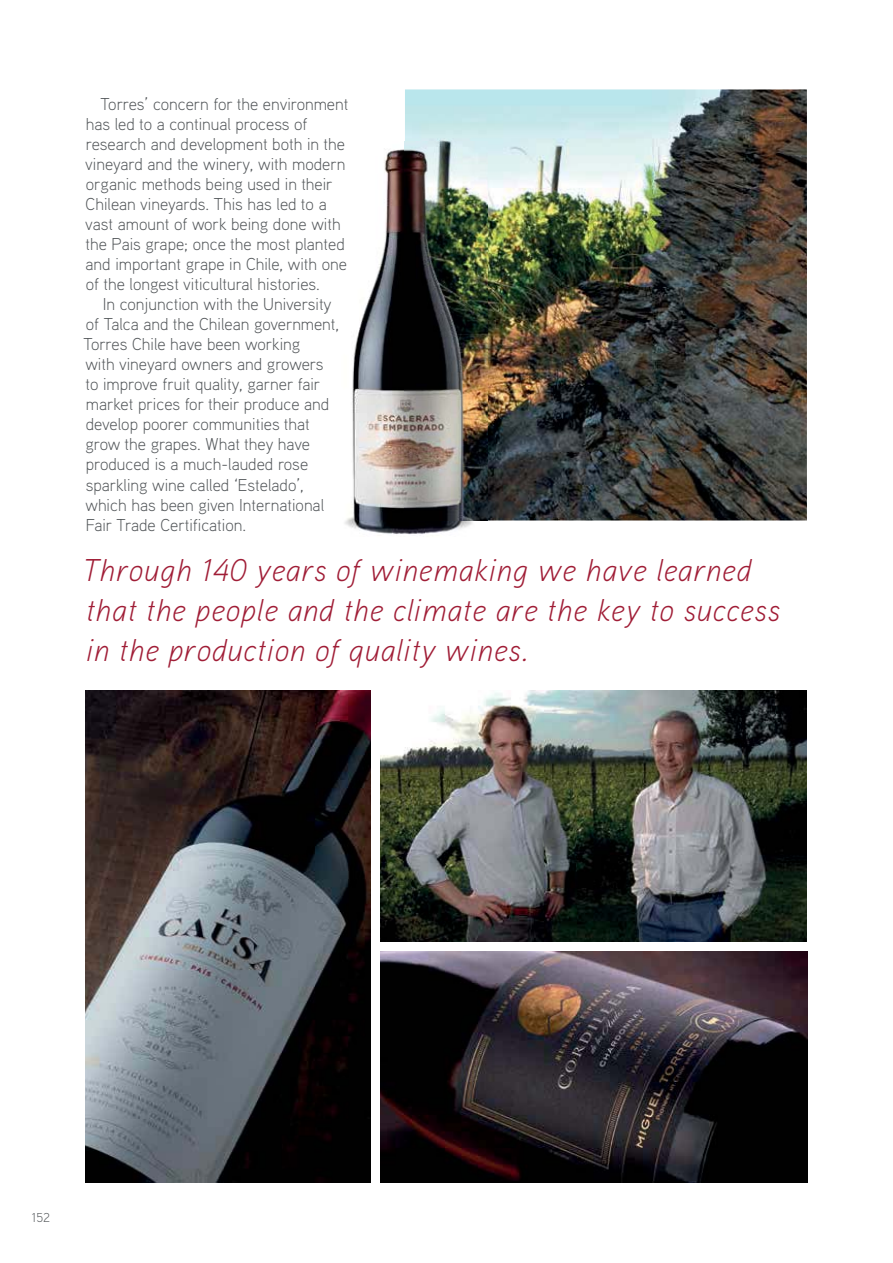
<style>
.page{position:relative;width:893px;height:1263px;background:#fff}
.page>*{position:absolute;margin:0;border:0;box-sizing:border-box;transform-origin:0 0}
.t1{font:italic 300 31.5px/40px "Aaux Pro OT";letter-spacing:.02em;color:#a01d36}
.t2{font:300 17.25px/20.1px "Aaux Pro OT";color:#505457}
.t3{font:300 12.9px "Aaux Pro OT";color:#505457}
</style>
<div class="page">
<img style="left:381px;top:691px;width:426px;height:251px">
<img style="left:405px;top:89px;width:402px;height:432px">
<img style="left:345px;top:142px;width:128px;height:393px">
<img style="left:405px;top:142px;width:82px;height:379px">
<img style="left:345px;top:158px;width:1px;height:15px">
<img style="left:345px;top:258px;width:2px;height:16px">
<img style="left:85px;top:691px;width:286px;height:491px">
<img style="left:381px;top:952px;width:426px;height:230px">
<p class="t2" style="left:85px;top:95px;width:265px;text-indent:15px">Torres’ concern for the environment has led to a continual process of research and development both in the vineyard and the winery, with modern organic methods being used in their Chilean vineyards. This has led to a vast amount of work being done with the Pais grape; once the most planted and important grape in Chile, with one of the longest viticultural histories.</p>
<p class="t2" style="left:83px;top:295px;width:257px;text-indent:19px">In conjunction with the University of Talca and the Chilean government, Torres Chile have been working<br>with vineyard owners and growers<br>to improve fruit quality, garner fair market prices for their produce and develop poorer communities that grow the grapes. What they have produced is a much-lauded rose sparkling wine called ‘Estelado’, which has been given International Fair Trade Certification.</p>
<h1 class="t1" style="left:83px;top:553px;width:699px">Through 140 years of winemaking we have learned that the people and the climate are the key to success in the production of quality wines.</h1>
<p class="t3" style="left:32px;top:1213px;width:20px">152</p>
</div>
